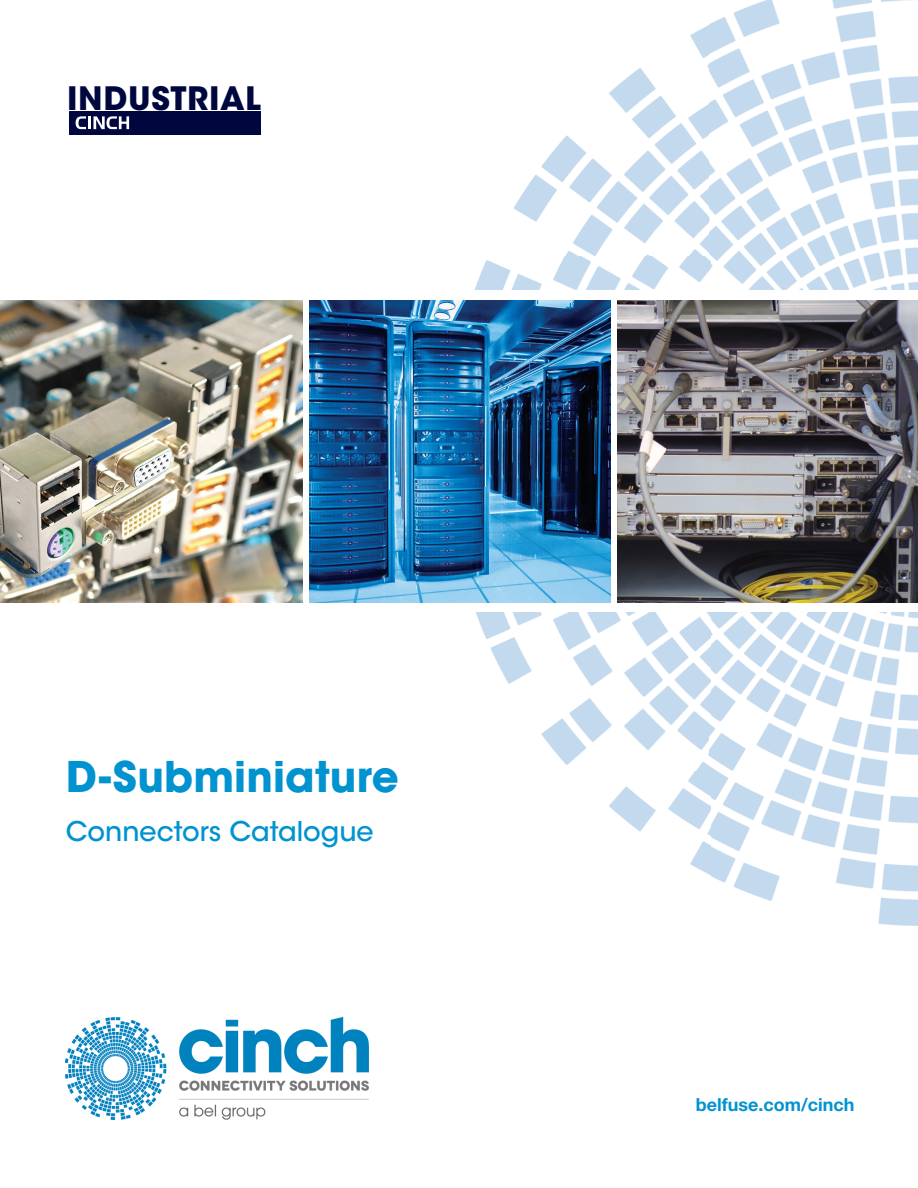
<style>
.page{position:relative;width:918px;height:1188px;background:#fff}
.page>*{position:absolute;margin:0;border:0;box-sizing:border-box;transform-origin:0 0}
.t1{font:700 42px "ITC Avant Garde Std";letter-spacing:.005em;color:#0093d0}
.t2{font:700 32.1px "ITC Avant Garde Std";letter-spacing:.02em;color:#00073f}
.t3{font:500 27px "ITC Avant Garde Std";color:#0093d0}
.t4{font:700 18px "Helvetica Neue LT Pro";color:#0093d0}
</style>
<div class="page">
<img style="left:474px;top:0;width:444px;height:926px">
<div style="left:0;top:291px;width:918px;height:321px;background:#fff"></div>
<img style="left:617px;top:301px;width:301px;height:302px">
<img style="left:66px;top:1018px;width:302px;height:101px">
<img style="left:0;top:301px;width:302px;height:301px">
<div style="left:70px;top:112px;width:191px;height:23px;background:#00073f"></div>
<svg style="left:76px;top:116px;width:53px;height:13px"></svg>
<img style="left:309px;top:301px;width:302px;height:301px">
<p class="t2" style="left:67px;top:77px;width:195px">INDUSTRIAL</p>
<h1 class="t1" style="left:66px;top:749px;width:335px">D-Subminiature</h1>
<p class="t3" style="left:66px;top:814px;width:309px">Connectors Catalogue</p>
<p class="t4" style="left:696px;top:1093px;width:160px">belfuse.com/cinch</p>
</div>
